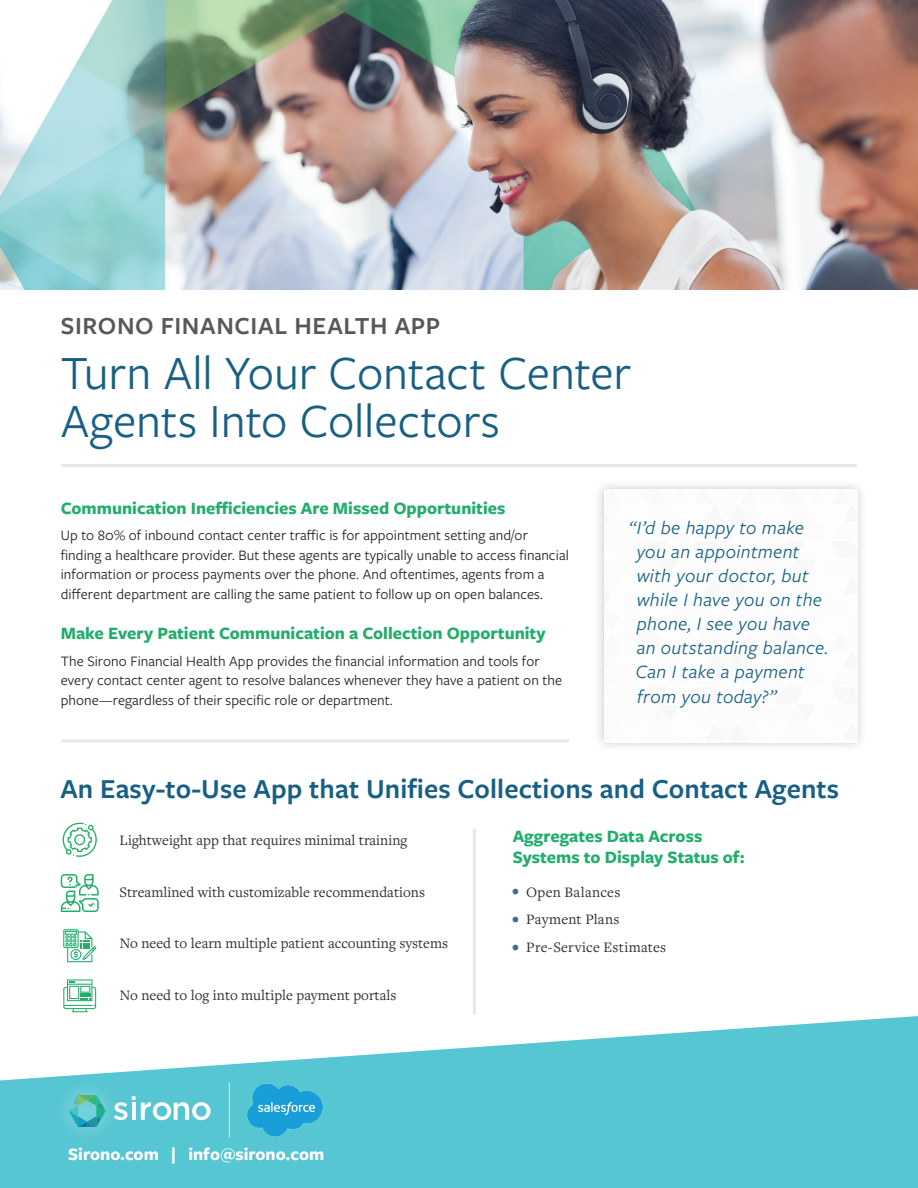
<style>
.page{position:relative;width:918px;height:1188px;background:#fff}
.page>*{position:absolute;margin:0;border:0;box-sizing:border-box;transform-origin:0 0}
.t1{font:49.5px/48px "Freight Sans Pro";color:#176083}
.t2{font:600 28.5px "Freight Sans Pro";letter-spacing:.005em;color:#176083}
.t3{font:600 25.5px "Freight Sans Pro";letter-spacing:.025em;color:#57585a}
.t4{font:italic 19.5px/24px "Freight Sans Pro";letter-spacing:.02em;color:#185f82}
.t5{font:700 18px/21px "Freight Sans Pro";color:#20ae6a}
.t6{font:700 18px "Freight Sans Pro";color:#fff}
.t7{font:15px/19.5px "Freight Sans Pro";letter-spacing:.005em;color:#231f20}
.t8{font:15px "Freight Text Pro";color:#312f30}
.s1{color:#3d6f90}
</style>
<div class="page">
<img style="left:0;top:0;width:918px;height:289px">
<svg style="left:0;top:1016px;width:918px;height:172px;fill:#56c6d2"></svg>
<svg style="left:121px;top:1096px;width:90px;height:24px"></svg>
<div style="left:53px;top:1078px;width:68px;height:66px;background:#fff;opacity:.44"></div>
<svg style="left:69px;top:1095px;width:37px;height:32px"></svg>
<hr style="left:229px;top:1083px;width:1px;height:54px;background:#e8e7e6">
<img style="left:247px;top:1082px;width:83px;height:55px">
<hr style="left:61px;top:740px;width:508px;height:3px;background:#e8e7e6">
<hr style="left:61px;top:464px;width:796px;height:3px;background:#e8e7e6">
<div style="left:594px;top:479px;width:273px;height:274px;background:#231f20;opacity:.25"></div>
<img style="left:604px;top:489px;width:253px;height:254px">
<hr style="left:473px;top:829px;width:3px;height:185px;background:#e8e7e6">
<svg style="left:63px;top:823px;width:34px;height:34px"></svg>
<svg style="left:63px;top:979px;width:33px;height:33px"></svg>
<svg style="left:63px;top:929px;width:33px;height:33px"></svg>
<svg style="left:61px;top:874px;width:38px;height:38px"></svg>
<h3 class="t3" style="left:61px;top:308px;width:381px">SIRONO FINANCIAL HEALTH APP</h3>
<h1 class="t1" style="left:61px;top:347px;width:572px">Turn All Your Contact Center<br>Agents Into Collectors</h1>
<p class="t5" style="left:61px;top:497px;width:446px">Communication Inefficiencies Are Missed Opportunities</p>
<p class="t7" style="left:61px;top:525px;width:510px">Up to 80% of inbound contact center traffic is for appointment setting and/or finding a healthcare provider. But these agents are typically unable to access financial information or process payments over the phone. And oftentimes, agents from a different department are calling the same patient to follow up on open balances.</p>
<p class="t5" style="left:61px;top:622px;width:486px">Make Every Patient Communication a Collection Opportunity</p>
<p class="t7" style="left:61px;top:650px;width:503px">The Sirono Financial Health App provides the financial information and tools for every contact center agent to resolve balances whenever they have a patient on the phone—regardless of their specific role or department.</p>
<h3 class="t4" style="left:636px;top:515px;width:194px;text-indent:-7px">“I’d be happy to make you an appointment with your doctor, but while I have you on the phone, I see you have an outstanding balance.<br>Can I take a payment from you today?”</h3>
<h2 class="t2" style="left:60px;top:769px;width:780px">An Easy-to-Use App that Unifies Collections and Contact Agents</h2>
<p class="t8" style="left:120px;top:830px;width:289px">Lightweight app that requires minimal training</p>
<p class="t8" style="left:120px;top:882px;width:307px">Streamlined with customizable recommendations</p>
<p class="t8" style="left:120px;top:934px;width:330px">No need to learn multiple patient accounting systems</p>
<p class="t8" style="left:120px;top:985px;width:278px">No need to log into multiple payment portals</p>
<p class="t6" style="left:68px;top:1141px;width:258px">Sirono.com | info@sirono.com</p>
<p class="t5" style="left:513px;top:825px;width:234px">Aggregates Data Across<br>Systems to Display Status of:</p>
<p class="t8" style="left:512px;top:882px;width:110px"><span class="s1">•</span> Open Balances</p>
<p class="t8" style="left:512px;top:910px;width:109px"><span class="s1">•</span> Payment Plans</p>
<p class="t8" style="left:512px;top:937px;width:156px"><span class="s1">•</span> Pre-Service Estimates</p>
</div>
